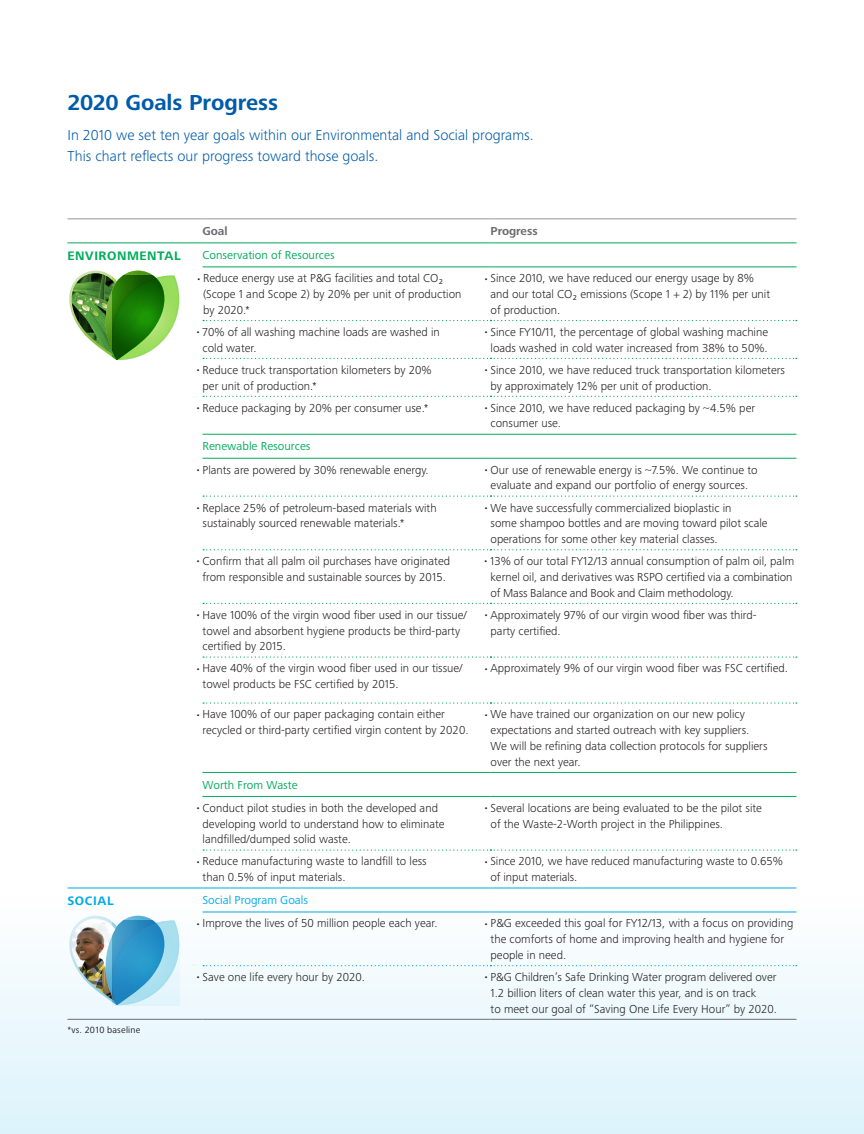
<style>
.page{position:relative;width:864px;height:1134px;background:#fff}
.page>*{position:absolute;margin:0;border:0;box-sizing:border-box;transform-origin:0 0}
.head_15_20{font:700 22.5px "Frutiger Next Pro";letter-spacing:-.005em;color:#015ba9}
.body_10_14{font:300 15px/21px "Frutiger Next Pro";color:#015ba9}
.head_8_5_20_UC{font:700 12.75px "Frutiger Next Pro";letter-spacing:.045em;color:#00ac5a}
.head_8_5_20_UC-2{font:700 12.75px "Frutiger Next Pro";letter-spacing:.045em;color:#00abe7}
.goals_body_8_10_5{font:300 12px/15.8px "Frutiger Next Pro";color:#231f20}
.goals_head_8_10_5_gr{font:12px "Frutiger Next Pro";color:#00ac5a}
.goals_head_8_10_5_bl{font:12px "Frutiger Next Pro";color:#00abe7}
.goals_body_8_10_5-2{font:700 12px "Frutiger Next Pro";color:#6c6d70}
.footnote_K{font:9.3px "Frutiger Next Pro";letter-spacing:.02em;color:#231f20}
.goals_body_8_10_5-3{font:300 9px "Frutiger Next Pro";color:#231f20}
.s1{font-size:9px}
</style>
<div class="page">
<div style="left:0;top:884px;width:864px;height:250px;background:linear-gradient(to bottom,#fffffe,#dcf3fb)"></div>
<svg style="left:203px;top:965px;width:594px;height:1px"></svg>
<svg style="left:203px;top:320px;width:594px;height:1px"></svg>
<svg style="left:203px;top:358px;width:594px;height:1px"></svg>
<svg style="left:203px;top:396px;width:594px;height:1px"></svg>
<svg style="left:203px;top:496px;width:594px;height:1px"></svg>
<svg style="left:203px;top:549px;width:594px;height:1px"></svg>
<svg style="left:203px;top:603px;width:594px;height:1px"></svg>
<svg style="left:203px;top:656px;width:594px;height:2px"></svg>
<svg style="left:203px;top:702px;width:594px;height:2px"></svg>
<svg style="left:203px;top:849px;width:594px;height:2px"></svg>
<hr style="left:68px;top:888px;width:134px;height:1px;background:#00abe7">
<hr style="left:68px;top:218px;width:134px;height:1px;background:#939598">
<hr style="left:202px;top:218px;width:288px;height:1px;background:#939598">
<hr style="left:490px;top:218px;width:306px;height:1px;background:#939598">
<hr style="left:68px;top:242px;width:134px;height:1px;background:#00ac5a">
<hr style="left:202px;top:242px;width:288px;height:1px;background:#00ac5a">
<hr style="left:490px;top:242px;width:306px;height:1px;background:#00ac5a">
<hr style="left:202px;top:266px;width:288px;height:1px;background:#00ac5a">
<hr style="left:490px;top:266px;width:306px;height:1px;background:#00ac5a">
<hr style="left:202px;top:434px;width:288px;height:1px;background:#00ac5a">
<hr style="left:490px;top:434px;width:306px;height:1px;background:#00ac5a">
<hr style="left:202px;top:458px;width:288px;height:1px;background:#00ac5a">
<hr style="left:490px;top:458px;width:306px;height:1px;background:#00ac5a">
<hr style="left:202px;top:772px;width:288px;height:1px;background:#00ac5a">
<hr style="left:490px;top:772px;width:306px;height:1px;background:#00ac5a">
<hr style="left:202px;top:796px;width:288px;height:1px;background:#00ac5a">
<hr style="left:490px;top:796px;width:306px;height:1px;background:#00ac5a">
<hr style="left:202px;top:888px;width:288px;height:1px;background:#00abe7">
<hr style="left:490px;top:888px;width:306px;height:1px;background:#00abe7">
<hr style="left:202px;top:912px;width:288px;height:1px;background:#00abe7">
<hr style="left:490px;top:912px;width:306px;height:1px;background:#00abe7">
<hr style="left:68px;top:1019px;width:134px;height:1px;background:#6c6d70">
<hr style="left:202px;top:1019px;width:288px;height:1px;background:#6c6d70">
<hr style="left:490px;top:1019px;width:306px;height:1px;background:#6c6d70">
<svg style="left:69px;top:271px;width:110px;height:89px"></svg>
<img style="left:70px;top:273px;width:45px;height:82px">
<svg style="left:67px;top:916px;width:112px;height:89px;background:#79bddd"></svg>
<img style="left:70px;top:919px;width:45px;height:82px">
<p class="head_15_20" style="left:68px;top:89px;width:212px">2020 Goals Progress</p>
<p class="body_10_14" style="left:68px;top:124px;width:468px">In 2010 we set ten year goals within our Environmental and Social programs.<br>This chart reflects our progress toward those goals.</p>
<p class="goals_body_8_10_5-2" style="left:202px;top:224px;width:27px">Goal</p>
<p class="goals_body_8_10_5-2" style="left:490px;top:224px;width:49px">Progress</p>
<p class="head_8_5_20_UC" style="left:68px;top:248px;width:115px">ENVIRONMENTAL</p>
<p class="goals_head_8_10_5_gr" style="left:202px;top:248px;width:134px">Conservation of Resources</p>
<p class="goals_body_8_10_5" style="left:203px;top:270px;width:260px;text-indent:-7px"><span class="s1">•</span> Reduce energy use at P&amp;G facilities and total CO2 (Scope 1 and Scope 2) by 20% per unit of production by 2020.*</p>
<p class="goals_body_8_10_5" style="left:491px;top:270px;width:281px;text-indent:-7px"><span class="s1">•</span> Since 2010, we have reduced our energy usage by 8% and our total CO2 emissions (Scope 1 + 2) by 11% per unit of production.</p>
<p class="goals_body_8_10_5" style="left:203px;top:324px;width:239px;text-indent:-7px"><span class="s1">•</span> 70% of all washing machine loads are washed in cold water.</p>
<p class="goals_body_8_10_5" style="left:484px;top:324px;width:286px;text-align:center"><span class="s1">•</span> Since FY10/11, the percentage of global washing machine loads washed in cold water increased from 38% to 50%.</p>
<p class="goals_body_8_10_5" style="left:203px;top:362px;width:231px;text-indent:-7px"><span class="s1">•</span> Reduce truck transportation kilometers by 20% per unit of production.*</p>
<p class="goals_body_8_10_5" style="left:491px;top:362px;width:296px;text-indent:-7px"><span class="s1">•</span> Since 2010, we have reduced truck transportation kilometers by approximately 12% per unit of production.</p>
<p class="goals_body_8_10_5" style="left:196px;top:400px;width:234px"><span class="s1">•</span> Reduce packaging by 20% per consumer use.*</p>
<p class="goals_body_8_10_5" style="left:491px;top:400px;width:266px;text-indent:-7px"><span class="s1">•</span> Since 2010, we have reduced packaging by ~4.5% per consumer use.</p>
<p class="goals_head_8_10_5_gr" style="left:202px;top:440px;width:110px">Renewable Resources</p>
<p class="goals_body_8_10_5" style="left:196px;top:462px;width:234px"><span class="s1">•</span> Plants are powered by 30% renewable energy.</p>
<p class="goals_body_8_10_5" style="left:484px;top:462px;width:275px;text-align:center"><span class="s1">•</span> Our use of renewable energy is ~7.5%. We continue to evaluate and expand our portfolio of energy sources.</p>
<p class="goals_body_8_10_5" style="left:203px;top:500px;width:236px;text-indent:-7px"><span class="s1">•</span> Replace 25% of petroleum-based materials with sustainably sourced renewable materials.*</p>
<p class="goals_body_8_10_5" style="left:491px;top:500px;width:279px;text-indent:-7px"><span class="s1">•</span> We have successfully commercialized bioplastic in<br>some shampoo bottles and are moving toward pilot scale operations for some other key material classes.</p>
<p class="goals_body_8_10_5" style="left:196px;top:553px;width:256px;text-align:center"><span class="s1">•</span> Confirm that all palm oil purchases have originated from responsible and sustainable sources by 2015.</p>
<p class="goals_body_8_10_5" style="left:490px;top:553px;width:306px">13% of our total FY12/13 annual consumption of palm oil, palm</p>
<p class="goals_body_8_10_5-3" style="left:484px;top:556px;width:6px">•</p>
<p class="goals_body_8_10_5" style="left:490px;top:569px;width:304px">kernel oil, and derivatives was RSPO certified via a combination of Mass Balance and Book and Claim methodology.</p>
<p class="goals_body_8_10_5" style="left:203px;top:607px;width:266px;text-indent:-7px"><span class="s1">•</span> Have 100% of the virgin wood fiber used in our tissue/ towel and absorbent hygiene products be third-party certified by 2015.</p>
<p class="goals_body_8_10_5" style="left:491px;top:607px;width:268px;text-indent:-7px"><span class="s1">•</span> Approximately 97% of our virgin wood fiber was third&shy;party certified.</p>
<p class="goals_body_8_10_5" style="left:203px;top:661px;width:262px;text-indent:-7px"><span class="s1">•</span> Have 40% of the virgin wood fiber used in our tissue/ towel products be FSC certified by 2015.</p>
<p class="goals_body_8_10_5" style="left:484px;top:661px;width:306px"><span class="s1">•</span> Approximately 9% of our virgin wood fiber was FSC certified.</p>
<p class="goals_body_8_10_5" style="left:203px;top:707px;width:267px;text-indent:-7px"><span class="s1">•</span> Have 100% of our paper packaging contain either recycled or third-party certified virgin content by 2020.</p>
<p class="goals_body_8_10_5" style="left:491px;top:707px;width:278px;text-indent:-7px"><span class="s1">•</span> We have trained our organization on our new policy expectations and started outreach with key suppliers.<br>We will be refining data collection protocols for suppliers over the next year.</p>
<p class="goals_head_8_10_5_gr" style="left:202px;top:778px;width:97px">Worth From Waste</p>
<p class="goals_body_8_10_5" style="left:203px;top:800px;width:244px;text-indent:-7px"><span class="s1">•</span> Conduct pilot studies in both the developed and developing world to understand how to eliminate landfilled/dumped solid waste.</p>
<p class="goals_body_8_10_5" style="left:491px;top:800px;width:273px;text-indent:-7px"><span class="s1">•</span> Several locations are being evaluated to be the pilot site of the Waste-2-Worth project in the Philippines.</p>
<p class="goals_body_8_10_5" style="left:203px;top:854px;width:226px;text-indent:-7px"><span class="s1">•</span> Reduce manufacturing waste to landfill to less than 0.5% of input materials.</p>
<p class="goals_body_8_10_5" style="left:490px;top:854px;width:294px">Since 2010, we have reduced manufacturing waste to 0.65%</p>
<p class="goals_body_8_10_5-3" style="left:484px;top:857px;width:6px">•</p>
<p class="goals_body_8_10_5" style="left:490px;top:869px;width:88px">of input materials.</p>
<p class="head_8_5_20_UC-2" style="left:68px;top:893px;width:48px">SOCIAL</p>
<p class="goals_head_8_10_5_bl" style="left:202px;top:893px;width:107px">Social Program Goals</p>
<p class="goals_body_8_10_5" style="left:196px;top:916px;width:243px"><span class="s1">•</span> Improve the lives of 50 million people each year.</p>
<p class="goals_body_8_10_5" style="left:491px;top:916px;width:304px;text-indent:-7px"><span class="s1">•</span> P&amp;G exceeded this goal for FY12/13, with a focus on providing the comforts of home and improving health and hygiene for people in need.</p>
<p class="goals_body_8_10_5" style="left:196px;top:969px;width:171px"><span class="s1">•</span> Save one life every hour by 2020.</p>
<p class="goals_body_8_10_5" style="left:491px;top:969px;width:288px;text-indent:-7px"><span class="s1">•</span> P&amp;G Children’s Safe Drinking Water program delivered over<br>1.2 billion liters of clean water this year, and is on track<br>to meet our goal of “Saving One Life Every Hour” by 2020.</p>
<p class="footnote_K" style="left:68px;top:1024px;width:74px">*vs. 2010 baseline</p>
</div>
